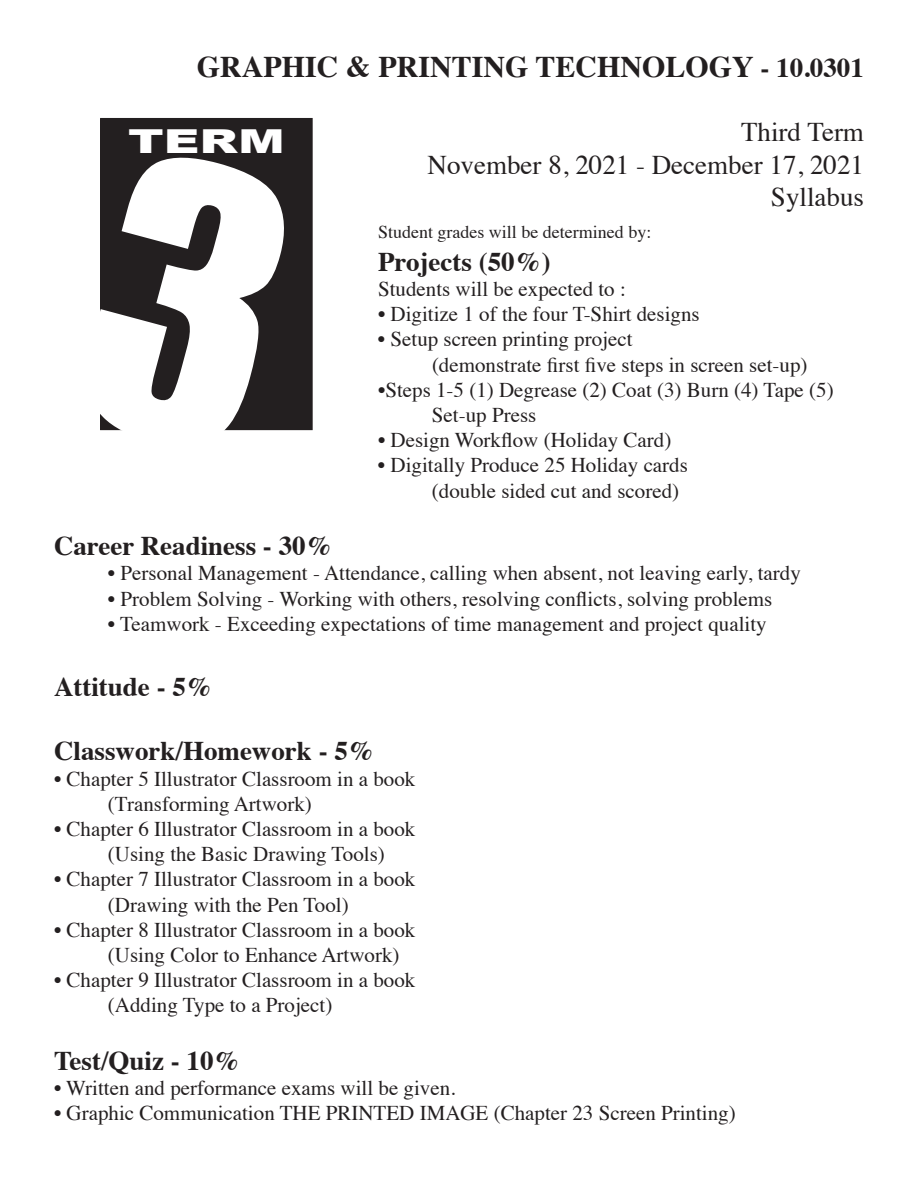
<style>
.page{position:relative;width:918px;height:1188px;background:#fff}
.page>*{position:absolute;margin:0;border:0;box-sizing:border-box;transform-origin:0 0}
.t1{font:900 33px "Arial";color:#fff;scale:1.5 1}
.t2{font:700 30px "Times";color:#231f20}
.t3{font:700 27px "Times";color:#231f20}
.t4{font:27px "Times";color:#231f20}
.t5{font:21px/25.2px "Times";color:#231f20}
.t6{font:18px "Times";color:#231f20}
.s1{font-size:27px}
</style>
<div class="page">
<div style="left:101px;top:119px;width:211px;height:310px;background:#231f20"></div>
<div style="left:100px;top:118px;width:213px;height:312px;border:2px solid #231f20"></div>
<svg style="left:100px;top:144px;width:202px;height:287px"></svg>
<p class="t2" style="left:197px;top:38px;width:669px">GRAPHIC &amp; PRINTING TECHNOLOGY <span class="s1">- 10.0301</span></p>
<p class="t1" style="left:128px;top:117px;width:106px">TERM</p>
<p class="t4" style="left:741px;top:107px;width:124px">Third Term</p>
<p class="t4" style="left:428px;top:139px;width:438px">November 8, 2021 - December 17, 2021</p>
<p class="t4" style="left:771px;top:172px;width:95px">Syllabus</p>
<p class="t6" style="left:378px;top:216px;width:275px">Student grades will be determined by:</p>
<p class="t3" style="left:378px;top:236px;width:174px">Projects (50%)</p>
<p class="t5" style="left:378px;top:275px;width:249px">Students will be expected to :</p>
<p class="t5" style="left:378px;top:300px;width:323px">• Digitize 1 of the four T-Shirt designs</p>
<p class="t5" style="left:378px;top:325px;width:256px">• Setup screen printing project</p>
<p class="t5" style="left:432px;top:350px;width:377px">(demonstrate first five steps in screen set-up)</p>
<p class="t5" style="left:432px;top:375px;width:403px;text-indent:-54px">•Steps 1-5 (1) Degrease (2) Coat (3) Burn (4) Tape (5)<br>Set-up Press</p>
<p class="t5" style="left:378px;top:426px;width:295px">• Design Workflow (Holiday Card)</p>
<p class="t5" style="left:378px;top:451px;width:312px">• Digitally Produce 25 Holiday cards</p>
<p class="t5" style="left:432px;top:476px;width:249px">(double sided cut and scored)</p>
<p class="t3" style="left:54px;top:520px;width:280px">Career Readiness - 30%</p>
<p class="t5" style="left:108px;top:559px;width:694px">• Personal Management - Attendance, calling when absent, not leaving early, tardy</p>
<p class="t5" style="left:108px;top:584px;width:666px">• Problem Solving - Working with others, resolving conflicts, solving problems</p>
<p class="t5" style="left:108px;top:609px;width:660px">• Teamwork - Exceeding expectations of time management and project quality</p>
<p class="t3" style="left:54px;top:661px;width:160px">Attitude - 5%</p>
<p class="t3" style="left:54px;top:726px;width:322px">Classwork/Homework - 5%</p>
<p class="t5" style="left:54px;top:764px;width:363px">• Chapter 5 Illustrator Classroom in a book</p>
<p class="t5" style="left:108px;top:789px;width:205px">(Transforming Artwork)</p>
<p class="t5" style="left:54px;top:815px;width:363px">• Chapter 6 Illustrator Classroom in a book</p>
<p class="t5" style="left:108px;top:840px;width:278px">(Using the Basic Drawing Tools)</p>
<p class="t5" style="left:54px;top:865px;width:363px">• Chapter 7 Illustrator Classroom in a book</p>
<p class="t5" style="left:108px;top:890px;width:242px">(Drawing with the Pen Tool)</p>
<p class="t5" style="left:54px;top:915px;width:363px">• Chapter 8 Illustrator Classroom in a book</p>
<p class="t5" style="left:108px;top:941px;width:293px">(Using Color to Enhance Artwork)</p>
<p class="t5" style="left:54px;top:966px;width:363px">• Chapter 9 Illustrator Classroom in a book</p>
<p class="t5" style="left:108px;top:991px;width:226px">(Adding Type to a Project)</p>
<p class="t3" style="left:54px;top:1035px;width:188px">Test/Quiz - 10%</p>
<p class="t5" style="left:54px;top:1074px;width:403px">• Written and performance exams will be given.</p>
<p class="t5" style="left:54px;top:1099px;width:683px">• Graphic Communication THE PRINTED IMAGE (Chapter 23 Screen Printing)</p>
</div>
